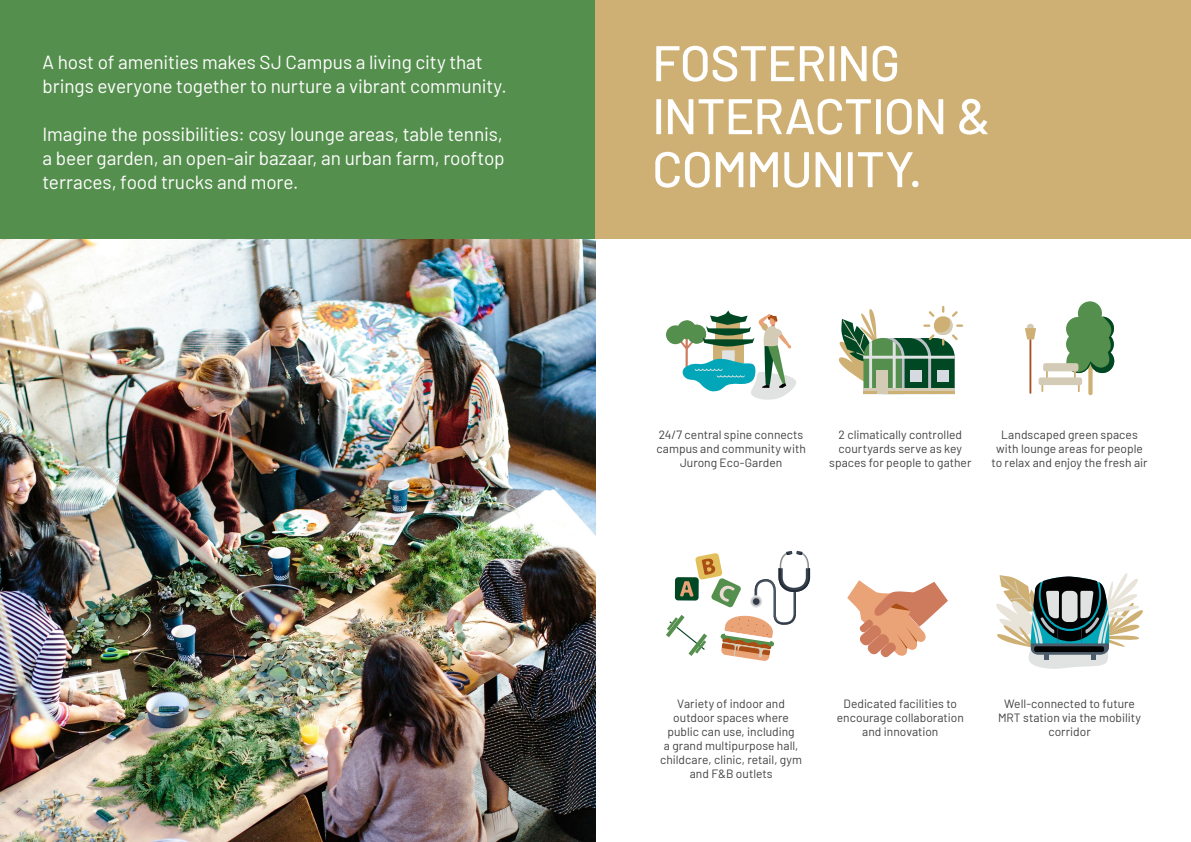
<style>
.page{position:relative;width:1191px;height:842px;background:#fff}
.page>*{position:absolute;margin:0;border:0;box-sizing:border-box;transform-origin:0 0}
.t1{font:500 50px/53px "Barlow";letter-spacing:-.02em;color:#fff}
.t2{font:19px/24px "Barlow";letter-spacing:-.005em;color:#fff}
.t3{font:12px/14px "Barlow";color:#414042;text-align:center}
</style>
<div class="page">
<img style="left:0;top:238px;width:595px;height:604px">
<div style="left:0;top:0;width:595px;height:238px;background:#558f4e"></div>
<div style="left:595px;top:0;width:596px;height:238px;background:#cfb074"></div>
<svg style="left:838px;top:306px;width:125px;height:88px"></svg>
<svg style="left:1041px;top:370px;width:6px;height:22px"></svg>
<svg style="left:1066px;top:301px;width:48px;height:91px"></svg>
<hr style="left:1029px;top:339px;width:2px;height:55px;background:#a85224">
<div style="left:1026px;top:324px;width:8px;height:7px;background:#d3cbb5;border-radius:50%"></div>
<svg style="left:1024px;top:328px;width:12px;height:11px"></svg>
<div style="left:1043px;top:363px;width:35px;height:8px;background:#d3cbb5;border-radius:2px"></div>
<div style="left:1038px;top:377px;width:44px;height:8px;background:#d3cbb5;border-radius:2px"></div>
<svg style="left:847px;top:580px;width:101px;height:78px"></svg>
<svg style="left:666px;top:310px;width:130px;height:90px"></svg>
<svg style="left:996px;top:573px;width:147px;height:96px"></svg>
<svg style="left:666px;top:551px;width:144px;height:110px"></svg>
<svg style="left:750px;top:595px;width:12px;height:13px"></svg>
<svg style="left:751px;top:597px;width:10px;height:9px"></svg>
<div style="left:753px;top:598px;width:6px;height:7px;background:#313a46;border-radius:50%"></div>
<h2 class="t2" style="left:43px;top:48px;width:465px">A host of amenities makes SJ Campus a living city that brings everyone together to nurture a vibrant community.</h2>
<h2 class="t2" style="left:43px;top:120px;width:463px;text-align:justify">Imagine the possibilities: cosy lounge areas, table tennis, a beer garden, an open-air bazaar, an urban farm, rooftop terraces, food trucks and more.</h2>
<h1 class="t1" style="left:652px;top:33px;width:340px">FOSTERING<br>INTERACTION &amp;<br>COMMUNITY.</h1>
<p class="t3" style="left:656px;top:426px;width:151px">24/7 central spine connects campus and community with<br>Jurong Eco-Garden</p>
<p class="t3" style="left:829px;top:426px;width:144px">2 climatically controlled courtyards serve as key spaces for people to gather</p>
<p class="t3" style="left:991px;top:426px;width:157px">Landscaped green spaces with lounge areas for people to relax and enjoy the fresh air</p>
<p class="t3" style="left:660px;top:696px;width:143px">Variety of indoor and outdoor spaces where public can use, including<br>a grand multipurpose hall, childcare, clinic, retail, gym and F&amp;B outlets</p>
<p class="t3" style="left:837px;top:696px;width:128px">Dedicated facilities to encourage collaboration and innovation</p>
<p class="t3" style="left:998px;top:696px;width:144px">Well-connected to future<br>MRT station via the mobility corridor</p>
</div>
